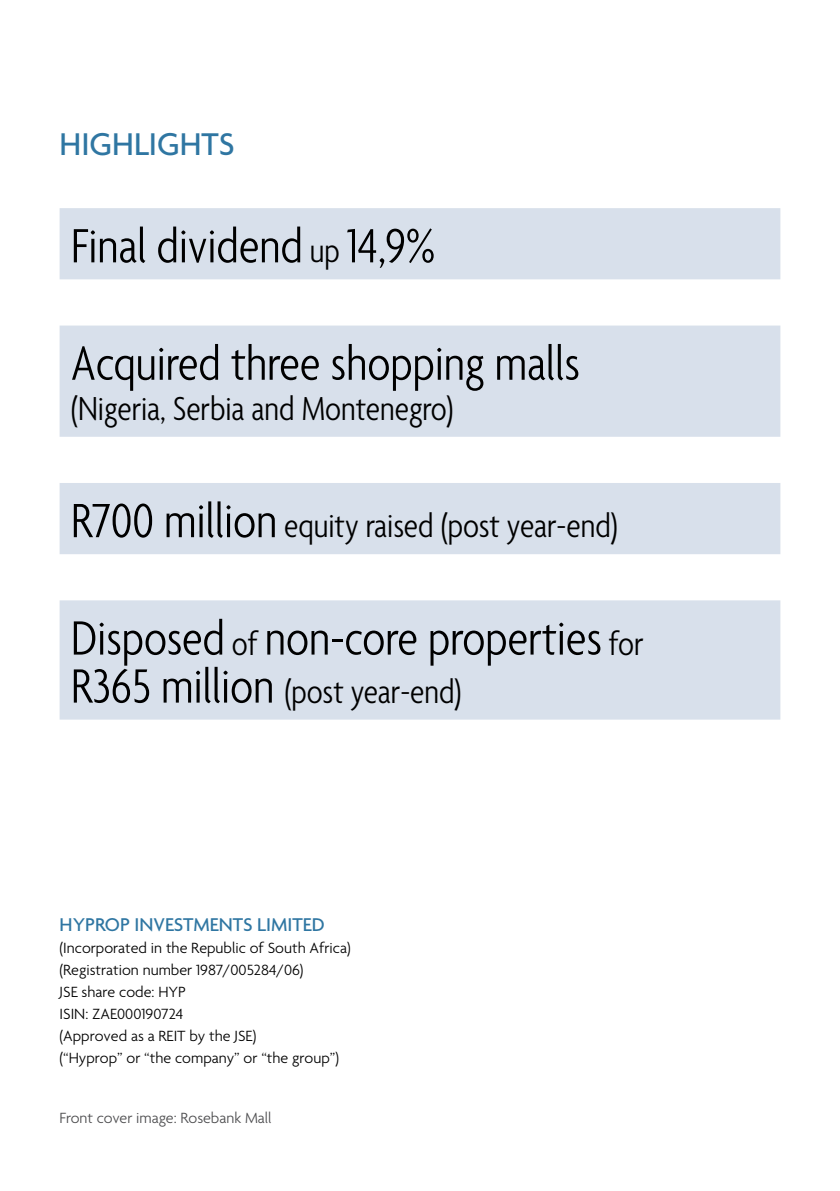
<style>
.page{position:relative;width:840px;height:1191px;background:#fff}
.page>*{position:absolute;margin:0;border:0;box-sizing:border-box;transform-origin:0 0}
.t1{font:300 condensed 52px "Agenda";color:#000}
.t2{font:300 condensed 36px "Agenda";color:#000}
.t3{font:500 34px "Agenda";color:#2f76a2}
.t4{font:500 20px "Agenda";color:#2f76a2}
.t5{font:300 16px/22px "Agenda";color:#000}
.t6{font:300 16px "Agenda";color:#4d4d4f}
.s1{font-size:36px}
.s2{font-size:52px}
</style>
<div class="page">
<svg style="left:60px;top:208px;width:720px;height:511px;fill:#d8e0eb"></svg>
<h3 class="t3" style="left:60px;top:126px;width:176px">HIGHLIGHTS</h3>
<h1 class="t1" style="left:71px;top:218px;width:366px">Final dividend <span class="s1">up</span> 14,9%</h1>
<h1 class="t1" style="left:71px;top:335px;width:510px">Acquired three shopping malls</h1>
<h2 class="t2" style="left:71px;top:389px;width:384px">(Nigeria, Serbia and Montenegro)</h2>
<h2 class="t2" style="left:71px;top:506px;width:548px"><span class="s2">R700 million</span> equity raised (post year-end)</h2>
<h1 class="t1" style="left:71px;top:610px;width:573px">Disposed <span class="s1">of</span> non-core properties <span class="s1">for</span></h1>
<h2 class="t2" style="left:71px;top:671px;width:392px"><span class="s2">R365 million</span> (post year-end)</h2>
<p class="t4" style="left:60px;top:914px;width:266px">HYPROP INVESTMENTS LIMITED</p>
<p class="t5" style="left:60px;top:938px;width:292px">(Incorporated in the Republic of South Africa) (Registration number 1987/005284/06)<br>JSE share code: HYP<br>ISIN: ZAE000190724<br>(Approved as a REIT by the JSE)<br>(“Hyprop” or “the company” or “the group”)</p>
<p class="t6" style="left:60px;top:1109px;width:213px">Front cover image: Rosebank Mall</p>
</div>
